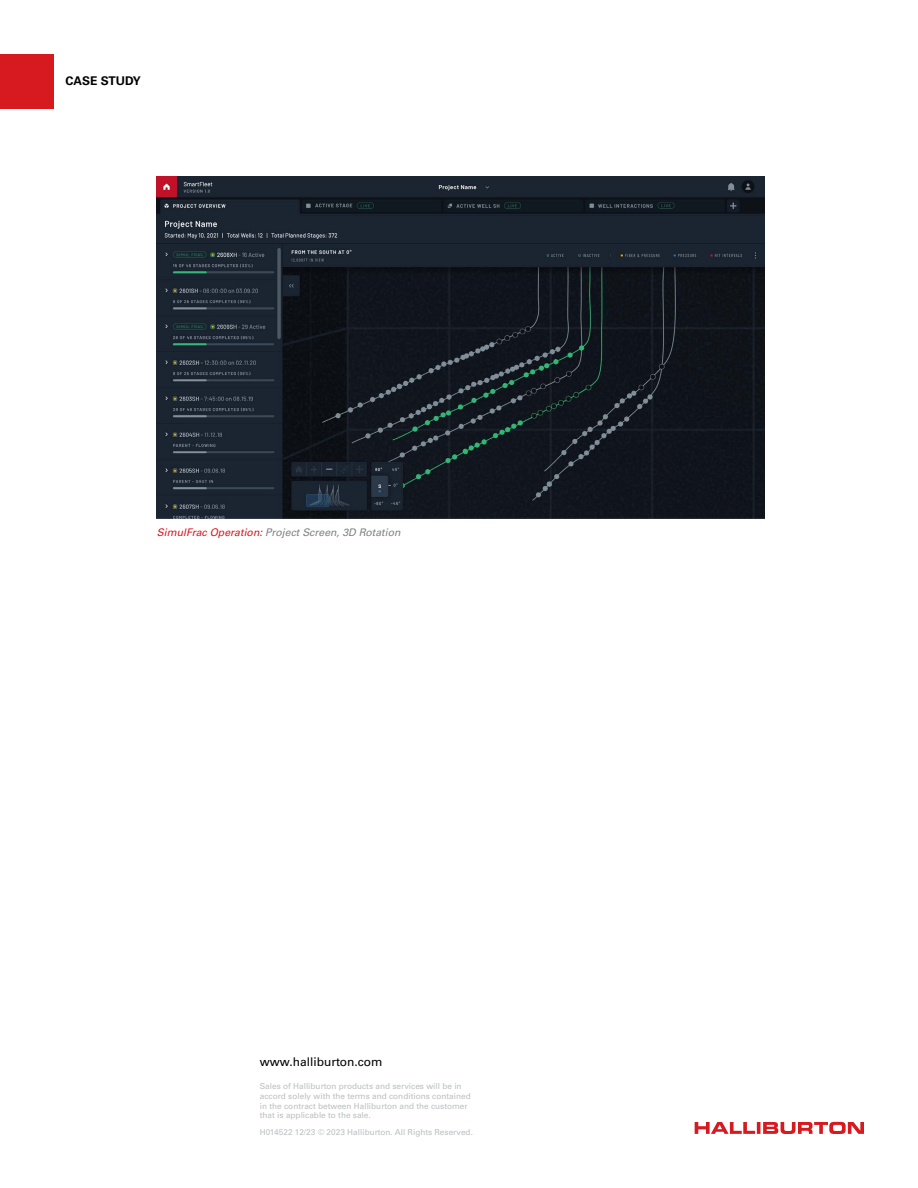
<style>
.page{position:relative;width:918px;height:1188px;background:#fff}
.page>*{position:absolute;margin:0;border:0;box-sizing:border-box;transform-origin:0 0}
.t1{font:12px "Univers LT Std";color:#000}
.t2{font:700 12px "Univers LT Std";color:#000}
.t3{font:italic 10.5px "Univers LT Std";color:#808285}
.t4{font:8.25px/9.8px "Univers LT Std";color:#bcbec0}
.s1{color:#d71920}
</style>
<div class="page">
<img style="left:156px;top:177px;width:609px;height:342px">
<div style="left:0;top:54px;width:54px;height:55px;background:#d71920"></div>
<svg style="left:695px;top:1122px;width:169px;height:12px"></svg>
<h1 class="t2" style="left:66px;top:74px;width:77px">CASE STUDY</h1>
<p class="t3" style="left:157px;top:526px;width:245px"><span class="s1">SimulFrac Operation:</span> Project Screen, 3D Rotation</p>
<h1 class="t1" style="left:260px;top:1054px;width:124px">www.halliburton.com</h1>
<p class="t4" style="left:260px;top:1081px;width:212px">Sales of Halliburton products and services will be in accord solely with the terms and conditions contained in the contract between Halliburton and the customer that is applicable to the sale.</p>
<p class="t4" style="left:260px;top:1127px;width:215px">H014522 12/23 © 2023 Halliburton. All Rights Reserved.</p>
</div>
